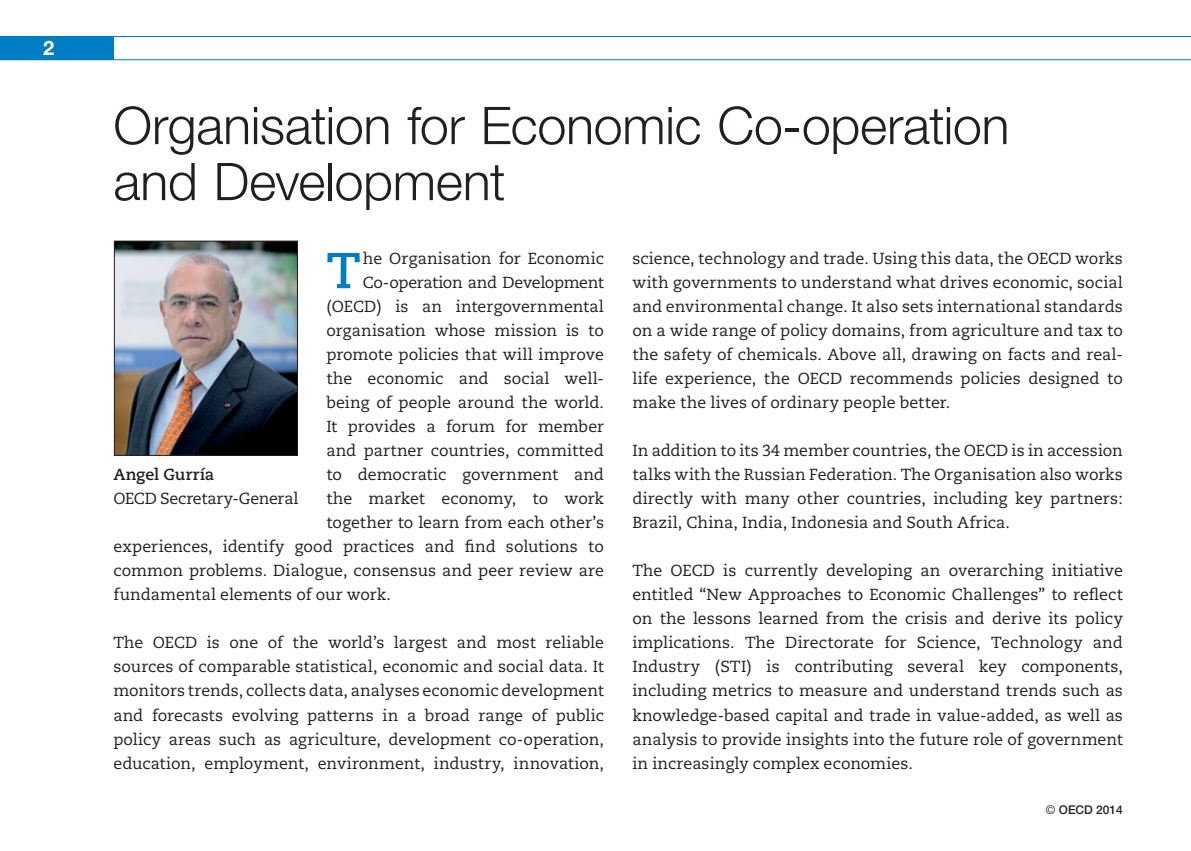
<style>
.page{position:relative;width:1191px;height:851px;background:#fff}
.page>*{position:absolute;margin:0;border:0;box-sizing:border-box;transform-origin:0 0}
.Titre{font:300 52px/56px "Helvetica Neue";letter-spacing:-.005em;color:#231f20}
.Texte_courant{font:700 50.2px "Caecilia";color:#007dc3}
.t1{font:700 20px "Helvetica Neue";color:#fff}
.Texte_courant-2{font:16px/24px "Caecilia";color:#231f20;text-align:justify}
.Texte_courant-3{font:16px "Caecilia";letter-spacing:-.025em;color:#231f20}
.t2{font:500 12px "Helvetica Neue";color:#231f20}
.s1{font-weight:700}
.s2{font-weight:300}
</style>
<div class="page">
<div style="left:0;top:36px;width:113px;height:24px;background:#007dc3"></div>
<hr style="left:0;top:36px;width:1191px;height:1px;background:#007dc3">
<hr style="left:0;top:59px;width:1191px;height:1px;background:#007dc3">
<img style="left:116px;top:242px;width:180px;height:212px">
<div style="left:114px;top:240px;width:184px;height:216px;border:1px solid #231f20"></div>
<p class="t1" style="left:43px;top:35px;width:13px">2</p>
<p class="Titre" style="left:113px;top:96px;width:897px">Organisation for Economic Co-operation and Development</p>
<p class="Texte_courant" style="left:326px;top:241px;width:36px">T</p>
<p class="Texte_courant-2" style="left:363px;top:247px;width:243px">he Organisation for Economic</p>
<p class="Texte_courant-3" style="left:363px;top:273px;width:243px">Co-operation and Development</p>
<p class="Texte_courant-2" style="left:326px;top:295px;width:279px">(OECD) is an intergovernmental</p>
<p class="Texte_courant-2" style="left:326px;top:319px;width:279px">organisation whose mission is to</p>
<p class="Texte_courant-2" style="left:326px;top:343px;width:279px">promote policies that will improve</p>
<p class="Texte_courant-2" style="left:326px;top:367px;width:279px">the economic and social well-</p>
<p class="Texte_courant-2" style="left:326px;top:391px;width:279px">being of people around the world.</p>
<p class="Texte_courant-2" style="left:326px;top:415px;width:279px">It provides a forum for member</p>
<p class="Texte_courant-2" style="left:326px;top:439px;width:279px">and partner countries, committed</p>
<p class="Texte_courant-2" style="left:326px;top:463px;width:279px">to democratic government and</p>
<p class="Texte_courant-2" style="left:326px;top:487px;width:279px">the market economy, to work</p>
<p class="Texte_courant-2" style="left:326px;top:511px;width:279px">together to learn from each other’s</p>
<p class="Texte_courant-2" style="left:113px;top:535px;width:492px">experiences, identify good practices and find solutions to</p>
<p class="Texte_courant-2" style="left:113px;top:559px;width:492px">common problems. Dialogue, consensus and peer review are</p>
<p class="Texte_courant-2" style="left:113px;top:583px;width:279px">fundamental elements of our work.</p>
<p class="Texte_courant-2" style="left:113px;top:631px;width:492px">The OECD is one of the world’s largest and most reliable sources of comparable statistical, economic and social data. It monitors trends, collects data, analyses economic development and forecasts evolving patterns in a broad range of public policy areas such as agriculture, development co-operation, education, employment, environment, industry, innovation,</p>
<p class="Texte_courant-2" style="left:113px;top:463px;width:186px"><span class="s1">Angel Gurría<br></span>OECD Secretary-General</p>
<p class="Texte_courant-2" style="left:632px;top:247px;width:492px">science, technology and trade. Using this data, the OECD works with governments to understand what drives economic, social and environmental change. It also sets international standards on a wide range of policy domains, from agriculture and tax to the safety of chemicals. Above all, drawing on facts and real&shy;life experience, the OECD recommends policies designed to make the lives of ordinary people better.</p>
<p class="Texte_courant-2" style="left:632px;top:439px;width:492px">In addition to its 34 member countries, the OECD is in accession talks with the Russian Federation. The Organisation also works directly with many other countries, including key partners:<br>Brazil, China, India, Indonesia and South Africa.</p>
<p class="Texte_courant-2" style="left:632px;top:559px;width:492px">The OECD is currently developing an overarching initiative entitled “New Approaches to Economic Challenges” to reflect on the lessons learned from the crisis and derive its policy implications. The Directorate for Science, Technology and Industry (STI) is contributing several key components, including metrics to measure and understand trends such as knowledge-based capital and trade in value-added, as well as analysis to provide insights into the future role of government in increasingly complex economies.</p>
<p class="t2" style="left:1046px;top:802px;width:78px"><span class="s2">©</span> OECD 2014</p>
</div>
